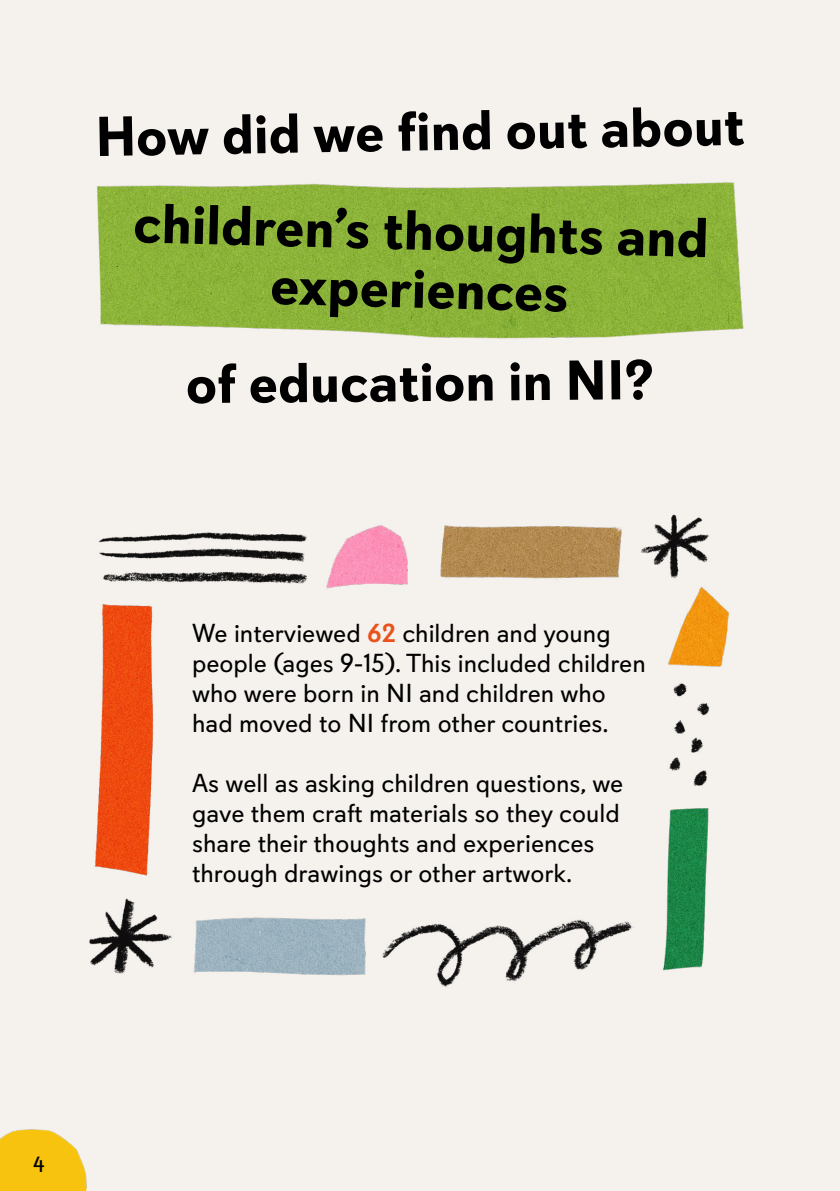
<style>
.page{position:relative;width:840px;height:1191px;background:#fff}
.page>*{position:absolute;margin:0;border:0;box-sizing:border-box;transform-origin:0 0}
.t1{font:700 56px/57.8px "Davis Sans";letter-spacing:-.01em;color:#000;text-align:center}
.t2{font:26px/30px "Davis Sans";color:#000}
.t3{font:22px "Davis Sans";color:#000}
.s1{font-weight:500;color:#e9531b}
</style>
<div class="page">
<img style="left:0;top:0;width:839px;height:1190px">
<img style="left:0;top:1125px;width:88px;height:66px">
<h1 class="t1" style="left:95px;top:109px;width:650px;rotate:-1deg">How did we fi nd out about</h1>
<h1 class="t1" style="left:134px;top:193px;width:577px;rotate:2deg">children’s thoughts and experiences</h1>
<h1 class="t1" style="left:186px;top:354px;width:470px">of education in NI?</h1>
<p class="t2" style="left:192px;top:618px;width:455px">We interviewed <span class="s1">62</span> children and young people (ages 9-15). This included children who were born in NI and children who had moved to NI from other countries.</p>
<p class="t2" style="left:192px;top:768px;width:432px">As well as asking children questions, we gave them craft materials so they could share their thoughts and experiences through drawings or other artwork.</p>
<p class="t3" style="left:33px;top:1151px;width:13px">4</p>
</div>
